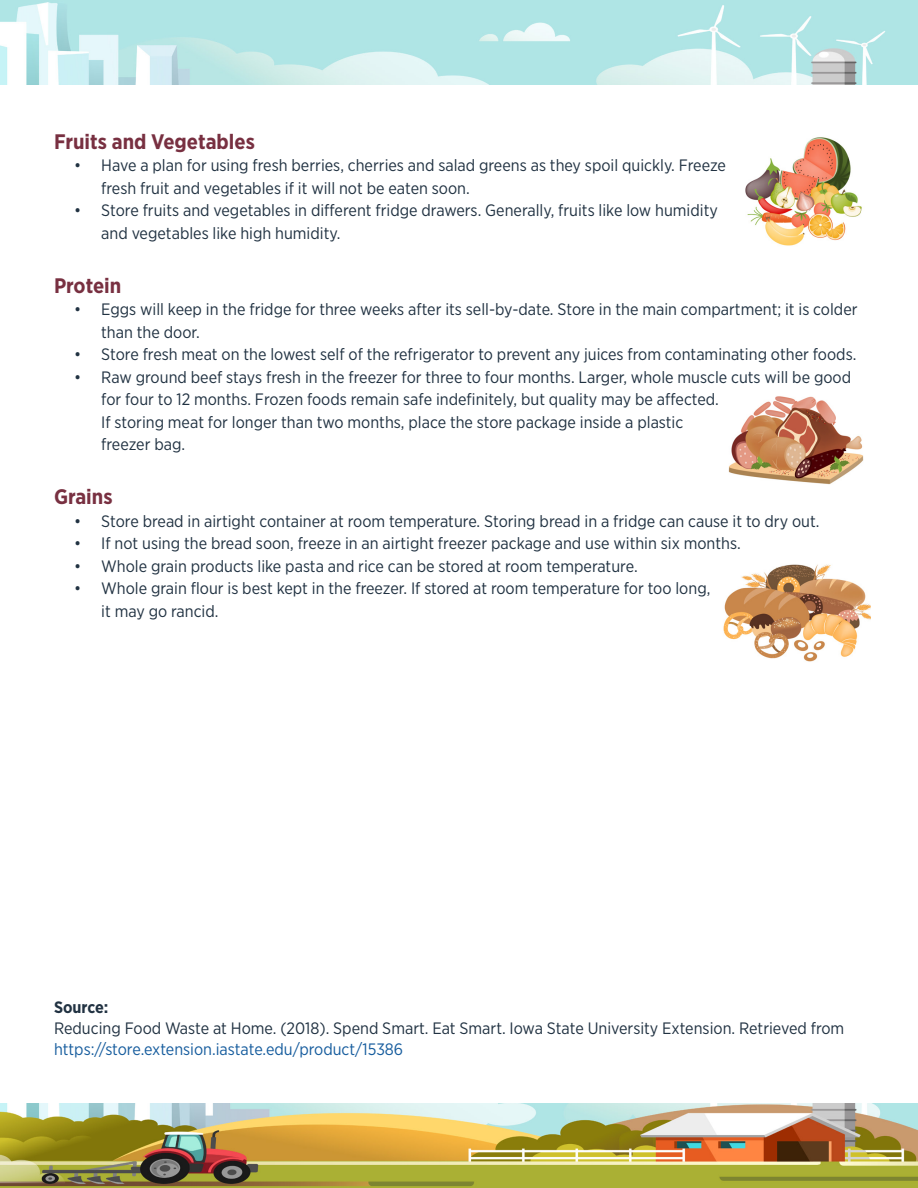
<style>
.page{position:relative;width:918px;height:1188px;background:#fff}
.page>*{position:absolute;margin:0;border:0;box-sizing:border-box;transform-origin:0 0}
.t1{font:700 21px "Gotham Narrow";color:#783041}
.t2{font:16.5px/22.5px "Gotham Narrow";color:#213242}
.t3{font:16.5px "Gotham Narrow";color:#175d9e}
.t4{font:700 16.5px "Gotham Narrow";color:#213242}
</style>
<div class="page">
<img style="left:0;top:0;width:918px;height:84px">
<img style="left:0;top:1104px;width:918px;height:84px">
<img style="left:728px;top:396px;width:136px;height:88px">
<img style="left:745px;top:137px;width:117px;height:109px">
<img style="left:723px;top:564px;width:148px;height:98px">
<p class="t1" style="left:54px;top:128px;width:202px">Fruits and Vegetables</p>
<p class="t2" style="left:101px;top:154px;width:626px;text-indent:-27px">• Have a plan for using fresh berries, cherries and salad greens as they spoil quickly. Freeze fresh fruit and vegetables if it will not be eaten soon.</p>
<p class="t2" style="left:101px;top:199px;width:618px;text-indent:-27px">• Store fruits and vegetables in different fridge drawers. Generally, fruits like low humidity and vegetables like high humidity.</p>
<p class="t1" style="left:54px;top:272px;width:69px">Protein</p>
<p class="t2" style="left:101px;top:298px;width:758px;text-indent:-27px">• Eggs will keep in the fridge for three weeks after its sell-by-date. Store in the main compartment; it is colder than the door.</p>
<p class="t2" style="left:74px;top:343px;width:784px">• Store fresh meat on the lowest self of the refrigerator to prevent any juices from contaminating other foods.</p>
<p class="t2" style="left:101px;top:365px;width:751px;text-indent:-27px">• Raw ground beef stays fresh in the freezer for three to four months. Larger, whole muscle cuts will be good for four to 12 months. Frozen foods remain safe indefinitely, but quality may be affected.<br>If storing meat for longer than two months, place the store package inside a plastic<br>freezer bag.</p>
<p class="t1" style="left:54px;top:483px;width:60px">Grains</p>
<p class="t2" style="left:74px;top:509px;width:747px">• Store bread in airtight container at room temperature. Storing bread in a fridge can cause it to dry out.</p>
<p class="t2" style="left:74px;top:532px;width:668px">• If not using the bread soon, freeze in an airtight freezer package and use within six months.</p>
<p class="t2" style="left:74px;top:554px;width:565px">• Whole grain products like pasta and rice can be stored at room temperature.</p>
<p class="t2" style="left:101px;top:577px;width:611px;text-indent:-27px">• Whole grain flour is best kept in the freezer. If stored at room temperature for too long, it may go rancid.</p>
<p class="t4" style="left:54px;top:997px;width:56px">Source:</p>
<p class="t2" style="left:54px;top:1017px;width:792px">Reducing Food Waste at Home. (2018). Spend Smart. Eat Smart. Iowa State University Extension. Retrieved from</p>
<p class="t3" style="left:54px;top:1039px;width:351px">https://store.extension.iastate.edu/product/15386</p>
</div>
